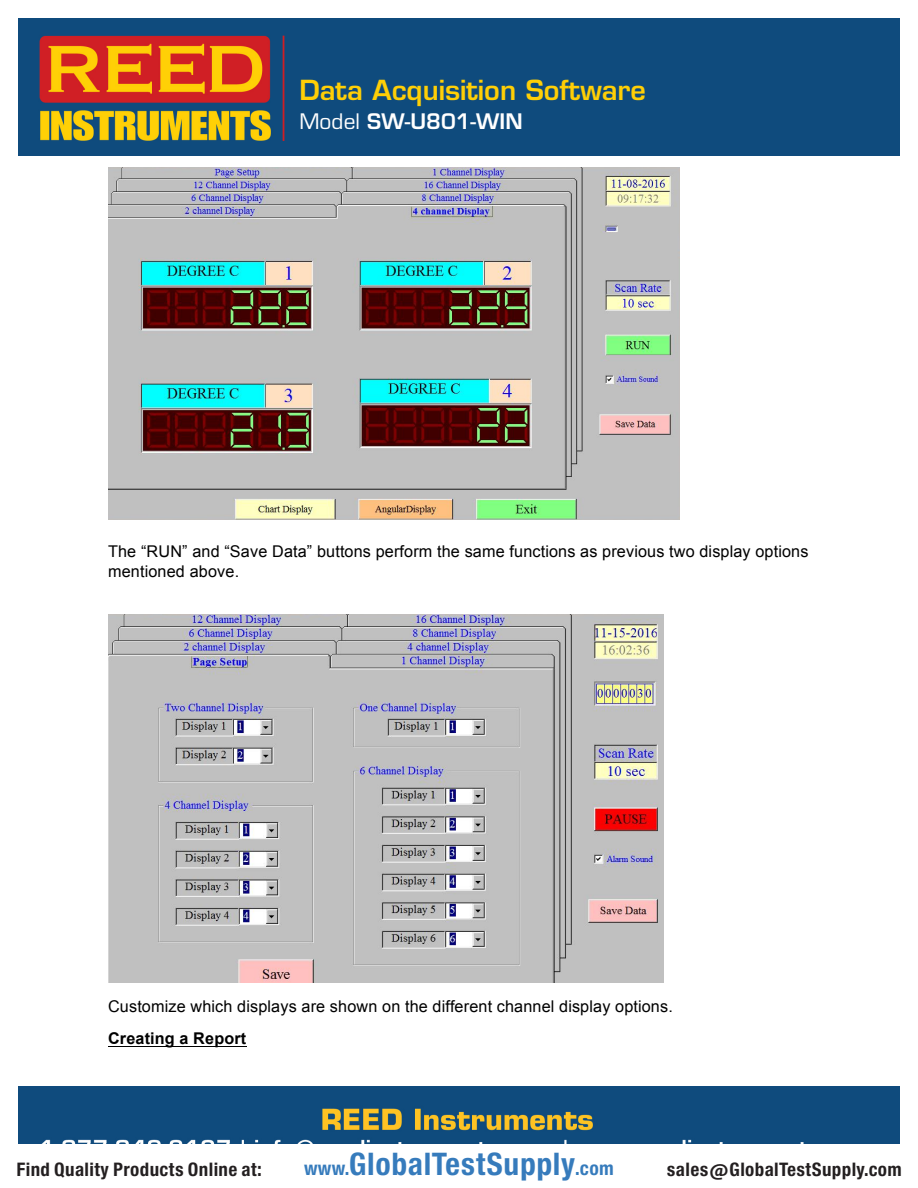
<style>
.page{position:relative;width:918px;height:1188px;background:#fff}
.page>*{position:absolute;margin:0;border:0;box-sizing:border-box;transform-origin:0 0}
.t1{font:29.7px "Europa Gro Nr 2 SBOP Bol Con";letter-spacing:.02em;color:#367bbc}
.t2{font:600 27px "Eurostile LT Std";color:#ffcf06}
.t3{font:600 20.85px "Eurostile LT Std";letter-spacing:.005em;color:#fff}
.t4{font:17.85px "Europa Gro Nr 2 SBOP Bol Con";letter-spacing:.02em;color:#231f20}
.t5{font:16.2px/20.9px "Arial";letter-spacing:.01em;color:#000}
.t6{font:700 16.2px "Arial";letter-spacing:.01em;color:#000}
.s1{font-weight:400}
.s2{font-size:18.3px}
</style>
<div class="page">
<img style="left:18px;top:18px;width:882px;height:138px">
<img style="left:18px;top:1086px;width:882px;height:58px">
<hr style="left:108px;top:1047px;width:139px;height:1px;background:#000">
<img style="left:108px;top:168px;width:572px;height:352px">
<img style="left:108px;top:615px;width:556px;height:368px">
<h2 class="t2" style="left:299px;top:80px;width:348px">Data Acquisition Software</h2>
<p class="t3" style="left:299px;top:113px;width:225px"><span class="s1">Model</span> SW-U801-WIN</p>
<p class="t5" style="left:108px;top:541px;width:702px">The “RUN” and “Save Data” buttons perform the same functions as previous two display options mentioned above.</p>
<p class="t5" style="left:108px;top:996px;width:566px">Customize which displays are shown on the different channel display options.</p>
<p class="t6" style="left:108px;top:1029px;width:140px">Creating a Report</p>
<p class="t4" style="left:16px;top:1159px;width:247px">Find Quality Products Online at:</p>
<h1 class="t1" style="left:304px;top:1147px;width:311px"><span class="s2">www.</span>GlobalTestSupply<span class="s2">.com</span></h1>
<p class="t4" style="left:667px;top:1159px;width:236px">sales@GlobalTestSupply.com</p>
</div>
